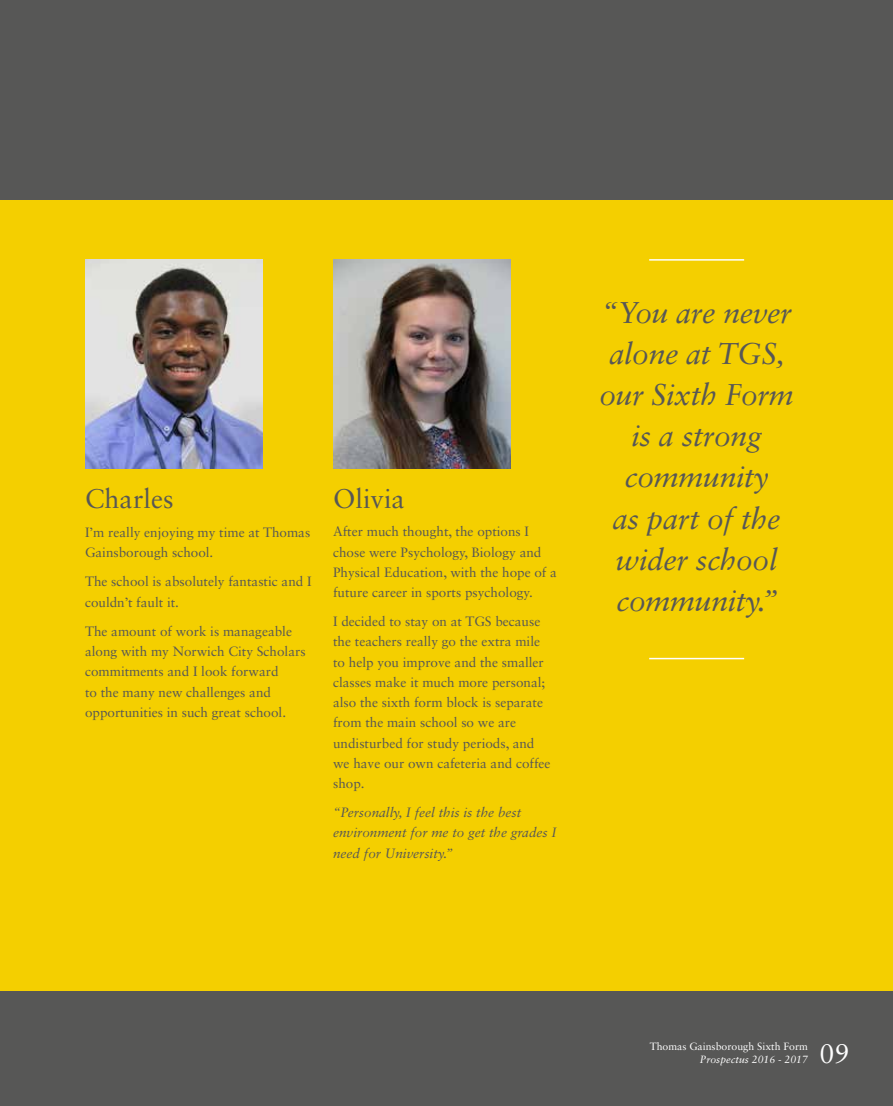
<style>
.page{position:relative;width:893px;height:1106px;background:#575756}
.page>*{position:absolute;margin:0;border:0;box-sizing:border-box;transform-origin:0 0}
.t1{font:italic 30px/41.1px "Sabon LT Std";letter-spacing:-.01em;color:#575756;text-align:center}
.t2{font:27px "Sabon LT Std";color:#575756}
.t3{font:27px "Sabon LT Std";color:#fff}
.t4{font:13.5px/20.2px "Sabon LT Std";color:#575756}
.t5{font:italic 13.5px/20.2px "Sabon LT Std";color:#575756}
.t6{font:10.5px "Sabon LT Std";color:#fff}
.t7{font:italic 10.5px "Sabon LT Std";color:#fff}
</style>
<div class="page">
<div style="left:0;top:201px;width:893px;height:790px;background:#f4cf00"></div>
<img style="left:85px;top:259px;width:178px;height:210px">
<img style="left:333px;top:259px;width:178px;height:210px">
<hr style="left:649px;top:259px;width:95px;height:2px;background:#fff">
<hr style="left:649px;top:658px;width:95px;height:1px;background:#fff">
<h2 class="t2" style="left:85px;top:482px;width:90px">Charles</h2>
<p class="t4" style="left:85px;top:521px;width:227px">I’m really enjoying my time at Thomas<br>Gainsborough school.</p>
<p class="t4" style="left:85px;top:571px;width:228px">The school is absolutely fantastic and I couldn’t fault it.</p>
<p class="t4" style="left:85px;top:620px;width:222px">The amount of work is manageable along with my Norwich City Scholars commitments and I look forward<br>to the many new challenges and opportunities in such great school.</p>
<h2 class="t2" style="left:333px;top:482px;width:74px">Olivia</h2>
<p class="t4" style="left:333px;top:521px;width:225px">After much thought, the options I chose were Psychology, Biology and Physical Education, with the hope of a future career in sports psychology.</p>
<p class="t4" style="left:333px;top:611px;width:219px">I decided to stay on at TGS because the teachers really go the extra mile to help you improve and the smaller classes make it much more personal; also the sixth form block is separate from the main school so we are undisturbed for study periods, and we have our own cafeteria and coffee shop.</p>
<p class="t5" style="left:333px;top:802px;width:225px">“Personally, I feel this is the best environment for me to get the grades I need for University.”</p>
<h1 class="t1" style="left:599px;top:292px;width:196px">“You are never alone at TGS, our Sixth Form is a strong community<br>as part of the wider school community.”</h1>
<p class="t6" style="left:650px;top:1040px;width:160px">Thomas Gainsborough Sixth Form</p>
<p class="t7" style="left:700px;top:1053px;width:109px">Prospectus 2016 - 2017</p>
<h2 class="t3" style="left:819px;top:1037px;width:32px">09</h2>
</div>
